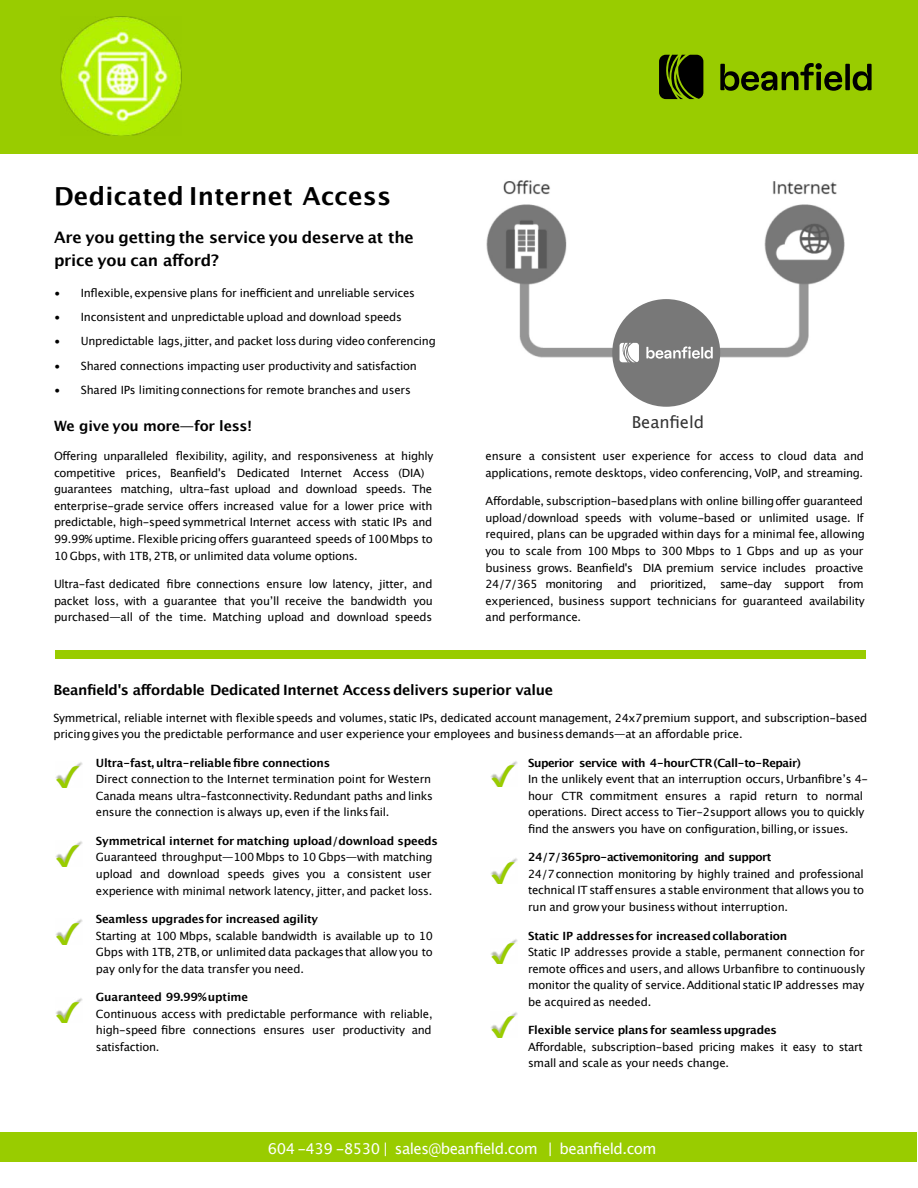
<style>
.page{position:relative;width:918px;height:1188px;background:#fff}
.page>*{position:absolute;margin:0;border:0;box-sizing:border-box;transform-origin:0 0}
.t1{font:36px/78.4px "Lucida Grande";color:#9c0;text-align:justify}
.t2{font:700 24.9px "Lucida Grande";letter-spacing:.01em;color:#000}
.t3{font:16.5px "Lucida Grande";letter-spacing:-.005em;color:rgb(0 0 0/.8)}
.t4{font:700 15.9px/23.2px "Lucida Grande";letter-spacing:-.015em;color:#000}
.t5{font:15px "Lucida Grande";letter-spacing:-.035em;color:#fff}
.t6{font:700 14.25px "Lucida Grande";letter-spacing:-.025em;color:#000}
.t7{font:11.4px/16.5px "Lucida Grande";letter-spacing:-.02em;color:#000}
.t8{font:700 11.4px "Lucida Grande";letter-spacing:-.02em;color:#000}
.t9{font:700 11.4px "Lucida Grande";letter-spacing:-.04em;color:#000}
.t10{font:700 11.4px "Lucida Grande";letter-spacing:-.045em;color:#000}
</style>
<div class="page">
<div style="left:0;top:1132px;width:917px;height:30px;background:#9c0"></div>
<img style="left:56px;top:762px;width:26px;height:26px">
<img style="left:56px;top:841px;width:26px;height:26px">
<img style="left:56px;top:919px;width:26px;height:25px">
<img style="left:56px;top:998px;width:26px;height:25px">
<img style="left:491px;top:858px;width:27px;height:25px">
<img style="left:491px;top:761px;width:27px;height:25px">
<img style="left:491px;top:1012px;width:27px;height:25px">
<img style="left:491px;top:939px;width:27px;height:25px">
<div style="left:0;top:0;width:918px;height:153px;background:#9c0"></div>
<svg style="left:824px;top:71px;width:18px;height:20px"></svg>
<div style="left:845px;top:64px;width:5px;height:26px;background:#000"></div>
<svg style="left:853px;top:64px;width:19px;height:27px"></svg>
<svg style="left:720px;top:63px;width:94px;height:28px"></svg>
<div style="left:816px;top:72px;width:5px;height:18px;background:#000"></div>
<div style="left:815px;top:63px;width:7px;height:7px;background:#000;border-radius:50%"></div>
<svg style="left:659px;top:55px;width:44px;height:45px;background:#222e00"></svg>
<img style="left:60px;top:16px;width:122px;height:120px">
<div style="left:55px;top:650px;width:810px;height:9px;background:#9c0"></div>
<img style="left:486px;top:180px;width:359px;height:227px">
<div style="left:612px;top:299px;width:108px;height:108px;background:#787878;border-radius:50%"></div>
<svg style="left:646px;top:346px;width:67px;height:13px"></svg>
<svg style="left:620px;top:343px;width:19px;height:20px"></svg>
<h2 class="t2" style="left:54px;top:176px;width:339px">Dedicated Internet Access</h2>
<h3 class="t4" style="left:54px;top:226px;width:361px">Are you getting the service you deserve at the price you can afford?</h3>
<p class="t7" style="left:54px;top:284px;width:362px">• Inflexible, expensive plans for inefficient and unreliable services</p>
<p class="t7" style="left:54px;top:309px;width:350px">• Inconsistent and unpredictable upload and download speeds</p>
<p class="t7" style="left:54px;top:333px;width:383px">• Unpredictable lags, jitter, and packet loss during video conferencing</p>
<p class="t7" style="left:54px;top:357px;width:364px">• Shared connections impacting user productivity and satisfaction</p>
<p class="t7" style="left:54px;top:382px;width:358px">• Shared IPs limiting connections for remote branches and users</p>
<p class="t6" style="left:54px;top:414px;width:199px">We give you more—for less!</p>
<p class="t7" style="left:54px;top:448px;width:381px">Offering unparalleled flexibility, agility, and responsiveness at highly competitive prices, Beanfield's Dedicated Internet Access (DIA) guarantees matching, ultra-fast upload and download speeds. The enterprise-grade service offers increased value for a lower price with predictable, high-speed symmetrical Internet access with static IPs and 99.99% uptime. Flexible pricing offers guaranteed speeds of 100Mbps to 10 Gbps, with 1TB, 2TB, or unlimited data volume options.</p>
<p class="t7" style="left:54px;top:576px;width:380px;text-align:justify">Ultra-fast dedicated fibre connections ensure low latency, jitter, and packet loss, with a guarantee that youʼll receive the bandwidth you purchased—all of the time. Matching upload and download speeds</p>
<h3 class="t3" style="left:632px;top:413px;width:74px">Beanfield</h3>
<p class="t7" style="left:486px;top:448px;width:380px">ensure a consistent user experience for access to cloud data and applications, remote desktops, video conferencing, VoIP, and streaming.</p>
<p class="t7" style="left:486px;top:493px;width:381px">Affordable, subscription-basedplans with online billingoffer guaranteed upload/download speeds with volume-based or unlimited usage. If required, plans can be upgraded within days for a minimal fee, allowing you to scale from 100 Mbps to 300 Mbps to 1 Gbps and up as your business grows. Beanfield's DIA premium service includes proactive 24/7/365 monitoring</p>
<p class="t7" style="left:486px;top:576px;width:381px;text-align:justify;text-indent:353px">from experienced, business support technicians for guaranteed availability and performance.</p>
<p class="t7" style="left:617px;top:576px;width:209px">and prioritized, same-day support</p>
<p class="t6" style="left:53px;top:678px;width:501px">Beanfield's affordable Dedicated Internet Access delivers superior value</p>
<p class="t7" style="left:53px;top:709px;width:815px">Symmetrical, reliable internet with flexible speeds and volumes, static IPs, dedicated account management, 24x7premium support, and subscription-based pricing gives you the predictable performance and user experience your employees and businessdemands—at an affordable price.</p>
<p class="t8" style="left:96px;top:753px;width:236px">Ultra-fast, ultra-reliable fibre connections</p>
<p class="t7" style="left:96px;top:771px;width:339px">Direct connection to the Internet termination point for Western<br>Canada means ultra-fastconnectivity.Redundant paths and links ensure the connection is always up, even if the linksfail.</p>
<p class="t8" style="left:96px;top:832px;width:343px">Symmetrical internet for matching upload/download speeds</p>
<p class="t7" style="left:96px;top:849px;width:338px;text-align:justify">Guaranteed throughput—100Mbps to 10 Gbps—with matching upload and download speeds gives you a consistent user experience with minimal network latency, jitter, and packet loss.</p>
<p class="t8" style="left:96px;top:910px;width:224px">Seamless upgrades for increased agility</p>
<p class="t7" style="left:96px;top:927px;width:338px;text-align:justify">Starting at 100 Mbps, scalable bandwidth is available up to 10<br>Gbps with 1TB, 2TB, or unlimited data packages that allow you to pay only for the data transfer you need.</p>
<p class="t8" style="left:96px;top:988px;width:154px">Guaranteed 99.99%uptime</p>
<p class="t7" style="left:96px;top:1006px;width:338px;text-align:justify">Continuous access with predictable performance with reliable, high-speed fibre connections ensures user productivity and satisfaction.</p>
<p class="t9" style="left:528px;top:753px;width:274px">Superior service with 4-hourCTR (Call-to-Repair)</p>
<p class="t7" style="left:528px;top:771px;width:342px">In the unlikely event that an interruption occurs, Urbanfibreʼs 4- hour CTR commitment ensures a rapid return to normal operations. Direct access to Tier-2support allows you to quickly find the answers you have on configuration, billing,or issues.</p>
<p class="t10" style="left:528px;top:848px;width:245px">24/7/365pro-activemonitoring and support</p>
<p class="t7" style="left:528px;top:866px;width:338px;text-align:justify">24/7connection monitoring by highly trained and professional technical IT staff ensures a stable environment that allows you to run and grow your business without interruption.</p>
<p class="t8" style="left:528px;top:926px;width:261px">Static IP addresses for increased collaboration</p>
<p class="t7" style="left:528px;top:944px;width:339px;text-align:justify">Static IP addresses provide a stable, permanent connection for remote offices and users, and allows Urbanfibre to continuously monitor the quality of service.Additional static IP addresses may be acquired as needed.</p>
<p class="t8" style="left:528px;top:1021px;width:250px">Flexible service plans for seamlessupgrades</p>
<p class="t7" style="left:528px;top:1038px;width:336px">Affordable, subscription-based pricing makes it easy to start small and scale as your needs change.</p>
<h1 class="t1" style="left:490px;top:740px;width:29px">✓</h1>
<h1 class="t1" style="left:54px;top:741px;width:29px">✓ ✓ ✓ ✓</h1>
<h1 class="t1" style="left:490px;top:837px;width:29px">✓</h1>
<h1 class="t1" style="left:490px;top:917px;width:29px">✓</h1>
<h1 class="t1" style="left:490px;top:991px;width:29px">✓</h1>
<h3 class="t5" style="left:268px;top:1140px;width:390px">604 -439 -8530 | sales@beanfield.com | beanfield.com</h3>
</div>
